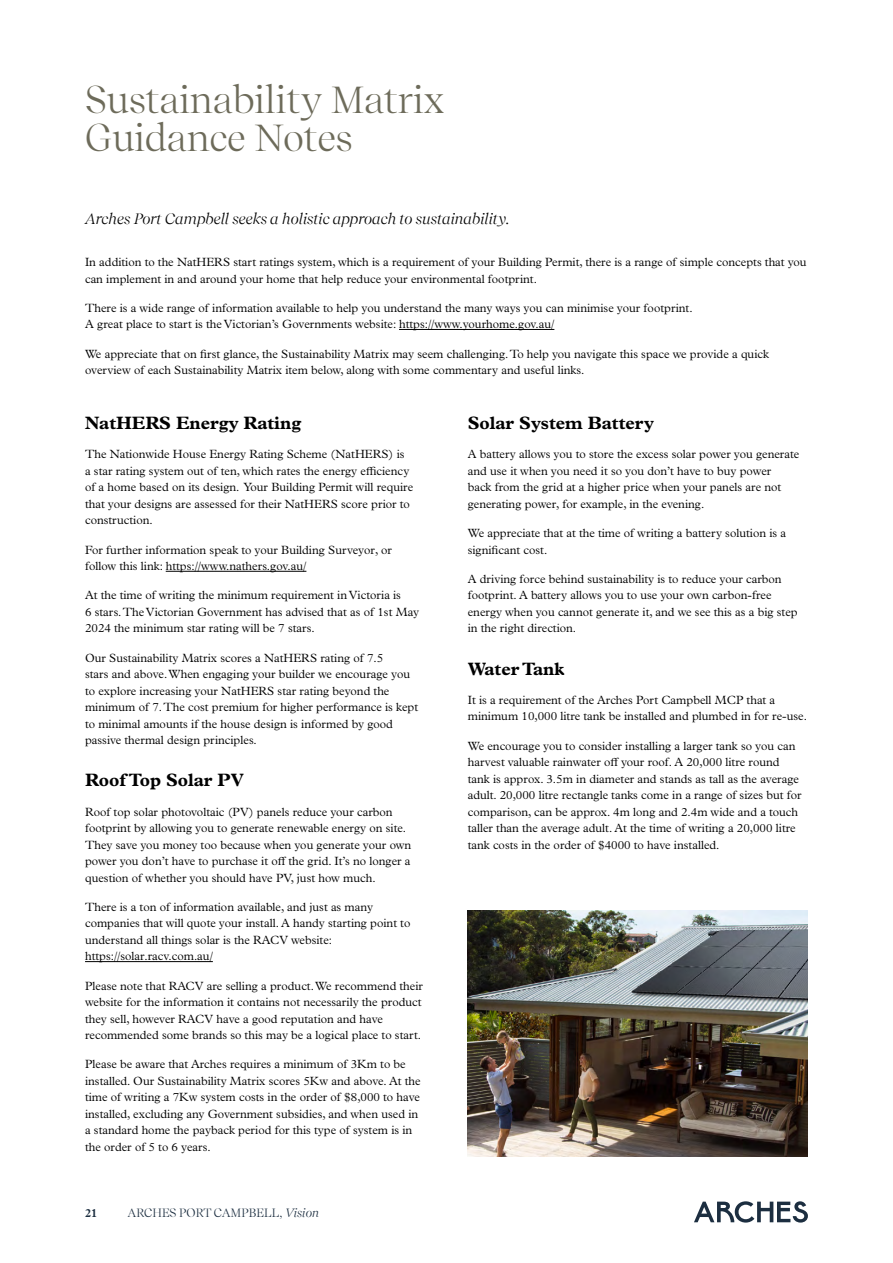
<style>
.page{position:relative;width:893px;height:1263px;background:#fff}
.page>*{position:absolute;margin:0;border:0;box-sizing:border-box;transform-origin:0 0}
.t1{font:37.5px/37.5px "Recife Display";color:#6d6b5a}
.t2{font:700 18px "Plantin MT Pro";color:#000}
.t3{font:italic 15px "Recife Display";color:#000}
.t4{font:300 12px/16.5px "Plantin MT Pro";color:#000}
.t5{font:12px "Recife Display";color:#1c2e40}
.t6{font:700 12px "Plantin MT Pro";color:#1c2e40}
.s1{font-style:italic}
</style>
<div class="page">
<svg style="left:694px;top:1201px;width:114px;height:21px"></svg>
<hr style="left:399px;top:329px;width:155px;height:1px;background:#000">
<hr style="left:166px;top:571px;width:140px;height:1px;background:#000">
<hr style="left:85px;top:961px;width:128px;height:1px;background:#000">
<img style="left:468px;top:910px;width:340px;height:247px">
<h1 class="t1" style="left:85px;top:81px;width:361px">Sustainability Matrix<br>Guidance Notes</h1>
<p class="t3" style="left:85px;top:208px;width:426px">Arches Port Campbell seeks a holistic approach to sustainability.</p>
<p class="t4" style="left:85px;top:254px;width:723px">In addition to the NatHERS start ratings system, which is a requirement of your Building Permit, there is a range of simple concepts that you can implement in and around your home that help reduce your environmental footprint.</p>
<p class="t4" style="left:85px;top:300px;width:609px">There is a wide range of information available to help you understand the many ways you can minimise your footprint.<br>A great place to start is the Victorian’s Governments website: https://www.yourhome.gov.au/</p>
<p class="t4" style="left:85px;top:345px;width:685px">We appreciate that on first glance, the Sustainability Matrix may seem challenging. To help you navigate this space we provide a quick overview of each Sustainability Matrix item below, along with some commentary and useful links.</p>
<h2 class="t2" style="left:85px;top:412px;width:218px">NatHERS Energy Rating</h2>
<p class="t4" style="left:85px;top:446px;width:330px">The Nationwide House Energy Rating Scheme (NatHERS) is<br>a star rating system out of ten, which rates the energy efficiency of a home based on its design. Your Building Permit will require that your designs are assessed for their NatHERS score prior to construction.</p>
<p class="t4" style="left:85px;top:541px;width:308px">For further information speak to your Building Surveyor, or follow this link: https://www.nathers.gov.au/</p>
<p class="t4" style="left:85px;top:587px;width:336px">At the time of writing the minimum requirement in Victoria is<br>6 stars. The Victorian Government has advised that as of 1st May<br>2024 the minimum star rating will be 7 stars.</p>
<p class="t4" style="left:85px;top:649px;width:335px">Our Sustainability Matrix scores a NatHERS rating of 7.5<br>stars and above. When engaging your builder we encourage you to explore increasing your NatHERS star rating beyond the minimum of 7. The cost premium for higher performance is kept to minimal amounts if the house design is informed by good passive thermal design principles.</p>
<h2 class="t2" style="left:85px;top:769px;width:160px">Roof Top Solar PV</h2>
<p class="t4" style="left:85px;top:803px;width:328px">Roof top solar photovoltaic (PV) panels reduce your carbon footprint by allowing you to generate renewable energy on site.<br>They save you money too because when you generate your own power you don’t have to purchase it off the grid. It’s no longer a question of whether you should have PV, just how much.</p>
<p class="t4" style="left:85px;top:899px;width:327px">There is a ton of information available, and just as many companies that will quote your install. A handy starting point to understand all things solar is the RACV website: https://solar.racv.com.au/</p>
<p class="t4" style="left:85px;top:977px;width:339px">Please note that RACV are selling a product. We recommend their website for the information it contains not necessarily the product they sell, however RACV have a good reputation and have recommended some brands so this may be a logical place to start.</p>
<p class="t4" style="left:85px;top:1056px;width:337px">Please be aware that Arches requires a minimum of 3Km to be installed. Our Sustainability Matrix scores 5Kw and above. At the time of writing a 7Kw system costs in the order of $8,000 to have installed, excluding any Government subsidies, and when used in a standard home the payback period for this type of system is in the order of 5 to 6 years.</p>
<p class="t6" style="left:85px;top:1205px;width:14px">21</p>
<p class="t5" style="left:128px;top:1203px;width:193px">ARCHES PORT CAMPBELL, <span class="s1">Vision</span></p>
<h2 class="t2" style="left:468px;top:412px;width:188px">Solar System Battery</h2>
<p class="t4" style="left:468px;top:446px;width:333px">A battery allows you to store the excess solar power you generate and use it when you need it so you don’t have to buy power<br>back from the grid at a higher price when your panels are not generating power, for example, in the evening.</p>
<p class="t4" style="left:468px;top:525px;width:320px">We appreciate that at the time of writing a battery solution is a significant cost.</p>
<p class="t4" style="left:468px;top:571px;width:331px">A driving force behind sustainability is to reduce your carbon footprint. A battery allows you to use your own carbon-free energy when you cannot generate it, and we see this as a big step in the right direction.</p>
<h2 class="t2" style="left:468px;top:658px;width:98px">Water Tank</h2>
<p class="t4" style="left:468px;top:692px;width:341px">It is a requirement of the Arches Port Campbell MCP that a minimum 10,000 litre tank be installed and plumbed in for re-use.</p>
<p class="t4" style="left:468px;top:737px;width:335px">We encourage you to consider installing a larger tank so you can harvest valuable rainwater off your roof. A 20,000 litre round tank is approx. 3.5m in diameter and stands as tall as the average adult. 20,000 litre rectangle tanks come in a range of sizes but for comparison, can be approx. 4m long and 2.4m wide and a touch taller than the average adult. At the time of writing a 20,000 litre tank costs in the order of $4000 to have installed.</p>
</div>
